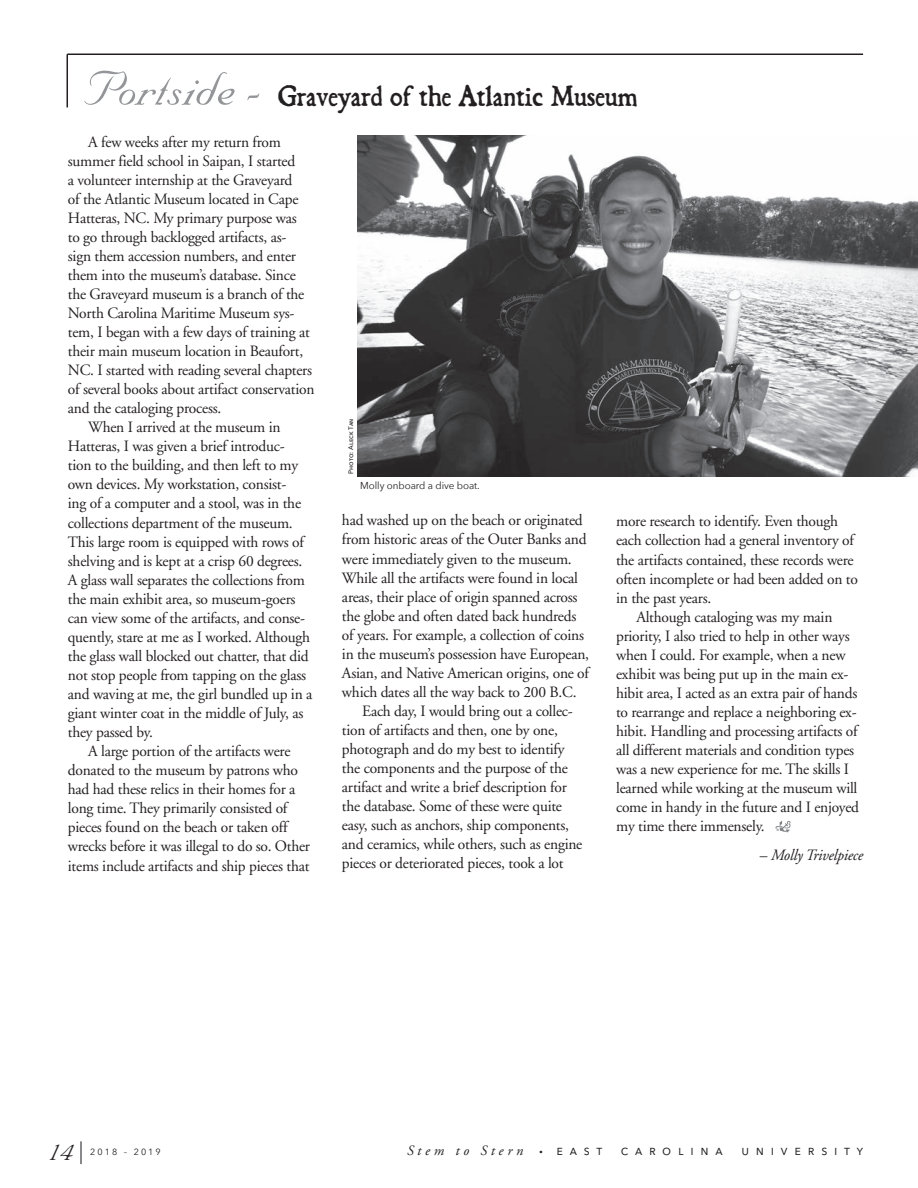
<style>
.page{position:relative;width:918px;height:1188px;background:#fff}
.page>*{position:absolute;margin:0;border:0;box-sizing:border-box;transform-origin:0 0}
.t1{font:37.5px "Nuptial Script";color:#231f20}
.t2{font:33px "Black Beard";letter-spacing:.01em;color:#231f20}
.t3{font:15.75px "Adobe Garamond";letter-spacing:-.015em;color:#231f20}
.t4{font:italic 15.75px "Adobe Garamond";letter-spacing:-.015em;color:#231f20}
.t5{font:italic 14.25px "Adobe Garamond";letter-spacing:.27em;color:#231f20}
.t6{font:13.5px "Avenir Next";letter-spacing:.5em;color:#231f20}
.t7{font:10.05px "Avenir Next";letter-spacing:-.005em;color:#231f20}
.t8{font:9px "Avenir Next";letter-spacing:.23em;color:#231f20}
.t9{font:500 6.6px "Avenir Next";letter-spacing:.02em;color:#231f20}
.s1{font-family:"Nuptial Script";font-size:55.5px;color:#939598}
.s2{font-style:normal}
.s3{font-size:9px}
.s4{font-family:"Avenir Next";font-style:normal;font-size:13.5px}
</style>
<div class="page">
<hr style="left:80px;top:1141px;width:2px;height:23px;background:#636366">
<hr style="left:67px;top:54px;width:796px;height:1px;background:#231f20">
<hr style="left:67px;top:54px;width:1px;height:53px;background:#231f20">
<svg style="left:775px;top:821px;width:16px;height:12px"></svg>
<img style="left:357px;top:135px;width:561px;height:342px">
<h2 class="t2" style="left:82px;top:77px;width:557px"><span class="s1">Portside -</span> Graveyard of the Atlantic Museum</h2>
<p class="t3" style="left:88px;top:133px;width:194px">A few weeks after my return from</p>
<p class="t3" style="left:68px;top:152px;width:229px">summer field school in Saipan, I started</p>
<p class="t3" style="left:68px;top:171px;width:226px">a volunteer internship at the Graveyard</p>
<p class="t3" style="left:68px;top:190px;width:232px">of the Atlantic Museum located in Cape</p>
<p class="t3" style="left:68px;top:209px;width:230px">Hatteras, NC. My primary purpose was</p>
<p class="t3" style="left:68px;top:228px;width:220px">to go through backlogged artifacts, as-</p>
<p class="t3" style="left:68px;top:247px;width:230px">sign them accession numbers, and enter</p>
<p class="t3" style="left:68px;top:266px;width:229px">them into the museum’s database. Since</p>
<p class="t3" style="left:68px;top:286px;width:238px">the Graveyard museum is a branch of the</p>
<p class="t3" style="left:68px;top:305px;width:228px">North Carolina Maritime Museum sys-</p>
<p class="t3" style="left:68px;top:324px;width:243px">tem, I began with a few days of training at</p>
<p class="t3" style="left:68px;top:343px;width:237px">their main museum location in Beaufort,</p>
<p class="t3" style="left:68px;top:362px;width:246px">NC. I started with reading several chapters</p>
<p class="t3" style="left:68px;top:381px;width:248px">of several books about artifact conservation</p>
<p class="t3" style="left:68px;top:400px;width:155px">and the cataloging process.</p>
<p class="t3" style="left:88px;top:419px;width:194px">When I arrived at the museum in</p>
<p class="t3" style="left:68px;top:438px;width:218px">Hatteras, I was given a brief introduc-</p>
<p class="t3" style="left:68px;top:457px;width:232px">tion to the building, and then left to my</p>
<p class="t3" style="left:68px;top:476px;width:220px">own devices. My workstation, consist-</p>
<p class="t3" style="left:68px;top:495px;width:235px">ing of a computer and a stool, was in the</p>
<p class="t3" style="left:68px;top:514px;width:226px">collections department of the museum.</p>
<p class="t3" style="left:68px;top:533px;width:237px">This large room is equipped with rows of</p>
<p class="t3" style="left:68px;top:552px;width:236px">shelving and is kept at a crisp 60 degrees.</p>
<p class="t3" style="left:68px;top:571px;width:239px">A glass wall separates the collections from</p>
<p class="t3" style="left:68px;top:590px;width:229px">the main exhibit area, so museum-goers</p>
<p class="t3" style="left:68px;top:609px;width:239px">can view some of the artifacts, and conse-</p>
<p class="t3" style="left:68px;top:628px;width:244px">quently, stare at me as I worked. Although</p>
<p class="t3" style="left:68px;top:647px;width:242px">the glass wall blocked out chatter, that did</p>
<p class="t3" style="left:68px;top:667px;width:240px">not stop people from tapping on the glass</p>
<p class="t3" style="left:68px;top:686px;width:246px">and waving at me, the girl bundled up in a</p>
<p class="t3" style="left:68px;top:705px;width:237px">giant winter coat in the middle of July, as</p>
<p class="t3" style="left:68px;top:724px;width:86px">they passed by.</p>
<p class="t3" style="left:88px;top:743px;width:204px">A large portion of the artifacts were</p>
<p class="t3" style="left:68px;top:762px;width:232px">donated to the museum by patrons who</p>
<p class="t3" style="left:68px;top:781px;width:229px">had had these relics in their homes for a</p>
<p class="t3" style="left:68px;top:800px;width:221px">long time. They primarily consisted of</p>
<p class="t3" style="left:68px;top:819px;width:221px">pieces found on the beach or taken off</p>
<p class="t3" style="left:68px;top:838px;width:244px">wrecks before it was illegal to do so. Other</p>
<p class="t3" style="left:68px;top:857px;width:243px">items include artifacts and ship pieces that</p>
<p class="t9" style="left:345px;top:474px;width:57px;rotate:-90deg">Photo: Aleck Tan</p>
<p class="t7" style="left:360px;top:477px;width:121px">Molly onboard a dive boat.</p>
<p class="t3" style="left:342px;top:512px;width:242px">had washed up on the beach or originated</p>
<p class="t3" style="left:342px;top:531px;width:246px">from historic areas of the Outer Banks and</p>
<p class="t3" style="left:342px;top:550px;width:231px">were immediately given to the museum.</p>
<p class="t3" style="left:342px;top:569px;width:238px">While all the artifacts were found in local</p>
<p class="t3" style="left:342px;top:588px;width:237px">areas, their place of origin spanned across</p>
<p class="t3" style="left:342px;top:607px;width:236px">the globe and often dated back hundreds</p>
<p class="t3" style="left:342px;top:626px;width:244px">of years. For example, a collection of coins</p>
<p class="t3" style="left:342px;top:645px;width:249px">in the museum’s possession have European,</p>
<p class="t3" style="left:342px;top:664px;width:249px">Asian, and Native American origins, one of</p>
<p class="t3" style="left:342px;top:684px;width:236px">which dates all the way back to 200 B.C.</p>
<p class="t3" style="left:362px;top:703px;width:212px">Each day, I would bring out a collec-</p>
<p class="t3" style="left:342px;top:721px;width:217px">tion of artifacts and then, one by one,</p>
<p class="t3" style="left:342px;top:741px;width:224px">photograph and do my best to identify</p>
<p class="t3" style="left:342px;top:760px;width:227px">the components and the purpose of the</p>
<p class="t3" style="left:342px;top:779px;width:226px">artifact and write a brief description for</p>
<p class="t3" style="left:342px;top:798px;width:222px">the database. Some of these were quite</p>
<p class="t3" style="left:342px;top:817px;width:229px">easy, such as anchors, ship components,</p>
<p class="t3" style="left:342px;top:836px;width:242px">and ceramics, while others, such as engine</p>
<p class="t3" style="left:342px;top:855px;width:223px">pieces or deteriorated pieces, took a lot</p>
<p class="t3" style="left:616px;top:513px;width:224px">more research to identify. Even though</p>
<p class="t3" style="left:616px;top:532px;width:239px">each collection had a general inventory of</p>
<p class="t3" style="left:616px;top:551px;width:239px">the artifacts contained, these records were</p>
<p class="t3" style="left:616px;top:570px;width:243px">often incomplete or had been added on to</p>
<p class="t3" style="left:616px;top:589px;width:97px">in the past years.</p>
<p class="t3" style="left:636px;top:608px;width:198px">Although cataloging was my main</p>
<p class="t3" style="left:616px;top:627px;width:235px">priority, I also tried to help in other ways</p>
<p class="t3" style="left:616px;top:646px;width:231px">when I could. For example, when a new</p>
<p class="t3" style="left:616px;top:665px;width:234px">exhibit was being put up in the main ex-</p>
<p class="t3" style="left:616px;top:684px;width:243px">hibit area, I acted as an extra pair of hands</p>
<p class="t3" style="left:616px;top:703px;width:242px">to rearrange and replace a neighboring ex-</p>
<p class="t3" style="left:616px;top:723px;width:243px">hibit. Handling and processing artifacts of</p>
<p class="t3" style="left:616px;top:742px;width:240px">all different materials and condition types</p>
<p class="t3" style="left:616px;top:761px;width:235px">was a new experience for me. The skills I</p>
<p class="t3" style="left:616px;top:780px;width:243px">learned while working at the museum will</p>
<p class="t3" style="left:616px;top:799px;width:244px">come in handy in the future and I enjoyed</p>
<p class="t3" style="left:616px;top:818px;width:150px">my time there immensely.</p>
<p class="t4" style="left:760px;top:846px;width:105px"><span class="s2">–</span> Molly Trivelpiece</p>
<h1 class="t1" style="left:49px;top:1128px;width:26px">14</h1>
<p class="t8" style="left:90px;top:1144px;width:72px">2018 – 2019</p>
<p class="t5" style="left:407px;top:1143px;width:197px">Stem to Stern <span class="s3">•</span> <span class="s4">e a s t</span></p>
<p class="t6" style="left:621px;top:1139px;width:104px">carolina</p>
<p class="t6" style="left:741px;top:1139px;width:123px">university</p>
</div>
